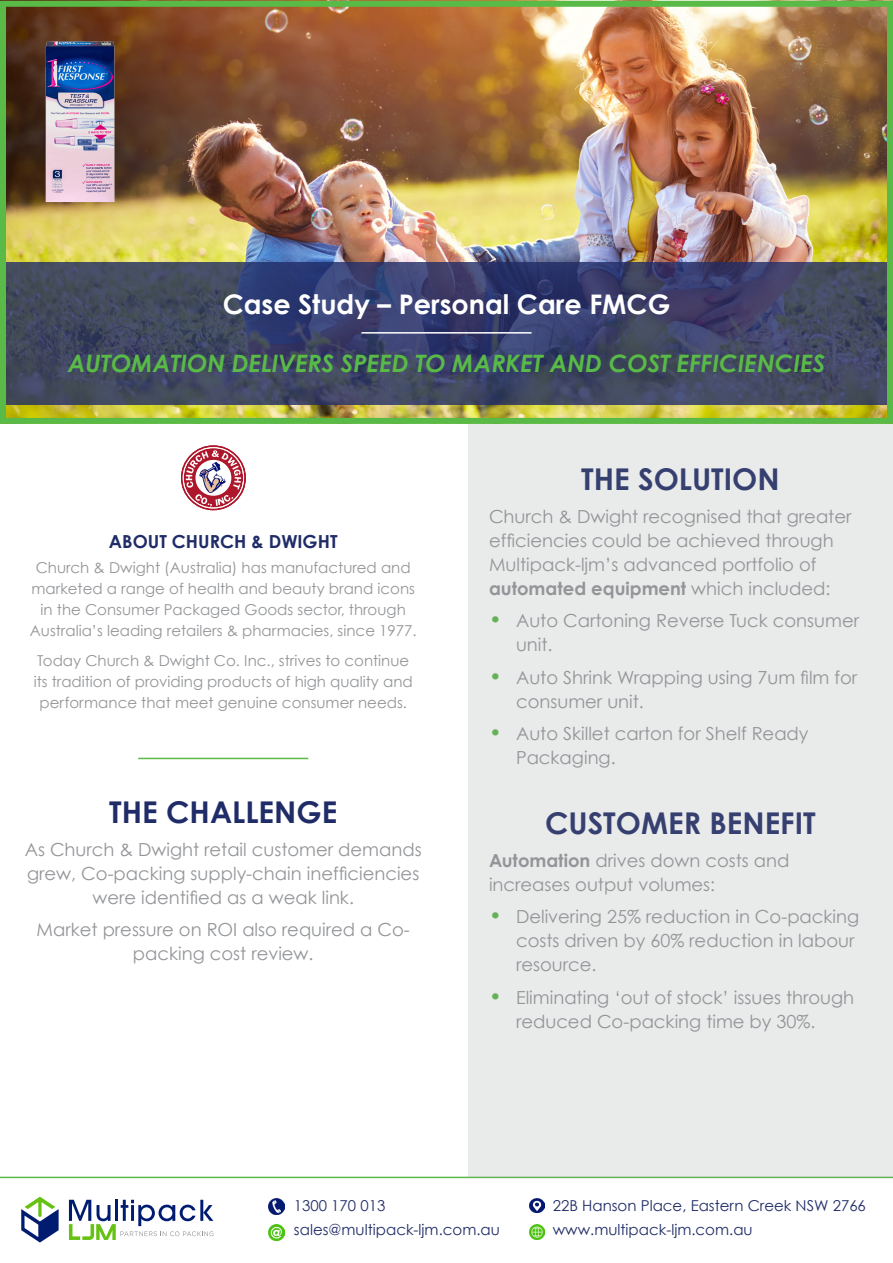
<style>
.page{position:relative;width:893px;height:1263px;background:#fff}
.page>*{position:absolute;margin:0;border:0;box-sizing:border-box;transform-origin:0 0}
.Challenge__Solution{font:700 30px "Century Gothic";color:#202c67}
.Case_Study_Industry{font:700 27px "Century Gothic";color:#fff}
.CAse_Study_Solution{font:italic 700 24px "Century Gothic";color:#59ba47}
.Solution_Benefit_int{font:18px/24px "Century Gothic";color:#939598}
.Challenge_Intro_copy{font:18px/24px "Century Gothic";color:#939598;text-align:center}
.Solution_Benefit_int-2{font:18px/24px "Century Gothic Pro";color:#939598}
.About_Header{font:700 18px "Century Gothic";color:#202c67}
.ABout_Intro_copy{font:15px/21px "Century Gothic";color:#939598;text-align:center}
.Footer_contact_copy{font:15px "Century Gothic";color:#202c67}
.s1{font-weight:700}
.s2{font-family:"Century Gothic Pro";font-weight:700;font-size:21px;color:#59ba47}
</style>
<div class="page">
<img style="left:0;top:0;width:893px;height:417px">
<svg style="left:7px;top:263px;width:879px;height:142px;background:#3d4465"></svg>
<div style="left:0;top:1px;width:893px;height:423px;border:6px solid #59ba47"></div>
<hr style="left:138px;top:758px;width:170px;height:1px;background:#59ba47">
<hr style="left:0;top:1177px;width:893px;height:1px;background:#59ba47">
<svg style="left:181px;top:445px;width:65px;height:65px"></svg>
<hr style="left:361px;top:332px;width:170px;height:2px;background:#fff">
<div style="left:468px;top:425px;width:425px;height:753px;background:#e9eaea"></div>
<img style="left:31px;top:38px;width:99px;height:168px">
<svg style="left:69px;top:1200px;width:144px;height:40px"></svg>
<svg style="left:21px;top:1197px;width:38px;height:45px"></svg>
<img style="left:269px;top:1198px;width:16px;height:16px">
<img style="left:269px;top:1224px;width:16px;height:16px">
<img style="left:530px;top:1198px;width:14px;height:15px">
<img style="left:530px;top:1225px;width:14px;height:14px">
<p class="Case_Study_Industry" style="left:223px;top:288px;width:449px">Case Study – Personal Care FMCG</p>
<p class="CAse_Study_Solution" style="left:68px;top:348px;width:759px">AUTOMATION DELIVERS SPEED TO MARKET AND COST EFFICIENCIES</p>
<p class="About_Header" style="left:109px;top:530px;width:230px">ABOUT CHURCH &amp; DWIGHT</p>
<p class="ABout_Intro_copy" style="left:30px;top:557px;width:388px">Church &amp; Dwight (Australia) has manufactured and marketed a range of health and beauty brand icons in the Consumer Packaged Goods sector, through Australia’s leading retailers &amp; pharmacies, since 1977.</p>
<p class="ABout_Intro_copy" style="left:34px;top:650px;width:381px">Today Church &amp; Dwight Co. Inc., strives to continue its tradition of providing products of high quality and performance that meet genuine consumer needs.</p>
<p class="Challenge__Solution" style="left:109px;top:793px;width:229px">THE CHALLENGE</p>
<p class="Challenge_Intro_copy" style="left:25px;top:837px;width:399px">As Church &amp; Dwight retail customer demands grew, Co-packing supply-chain inefficiencies were identified as a weak link.</p>
<p class="Challenge_Intro_copy" style="left:37px;top:917px;width:375px">Market pressure on ROI also required a Co&shy;packing cost review.</p>
<p class="Challenge__Solution" style="left:581px;top:460px;width:200px">THE SOLUTION</p>
<p class="Solution_Benefit_int" style="left:489px;top:504px;width:364px">Church &amp; Dwight recognised that greater efficiencies could be achieved through Multipack-ljm’s advanced portfolio of <span class="s1">automated equipment</span> which included:</p>
<p class="Solution_Benefit_int" style="left:516px;top:608px;width:345px;text-indent:-27px"><span class="s2">•</span> Auto Cartoning Reverse Tuck consumer unit.</p>
<p class="Solution_Benefit_int" style="left:516px;top:665px;width:343px;text-indent:-27px"><span class="s2">•</span> Auto Shrink Wrapping using 7um film for consumer unit.</p>
<p class="Solution_Benefit_int" style="left:516px;top:721px;width:294px;text-indent:-27px"><span class="s2">•</span> Auto Skillet carton for Shelf Ready<br>Packaging.</p>
<p class="Challenge__Solution" style="left:545px;top:804px;width:272px">CUSTOMER BENEFIT</p>
<p class="Solution_Benefit_int-2" style="left:489px;top:848px;width:302px"><span class="s1">Automation</span> drives down costs and increases output volumes:</p>
<p class="Solution_Benefit_int" style="left:516px;top:904px;width:345px;text-indent:-27px"><span class="s2">•</span> Delivering 25% reduction in Co-packing costs driven by 60% reduction in labour resource.</p>
<p class="Solution_Benefit_int" style="left:516px;top:985px;width:340px;text-indent:-27px"><span class="s2">•</span> Eliminating ‘out of stock’ issues through reduced Co-packing time by 30%.</p>
<p class="Footer_contact_copy" style="left:294px;top:1196px;width:93px">1300 170 013</p>
<p class="Footer_contact_copy" style="left:294px;top:1220px;width:207px">sales@multipack-ljm.com.au</p>
<p class="Footer_contact_copy" style="left:553px;top:1196px;width:315px">22B Hanson Place, Eastern Creek NSW 2766</p>
<p class="Footer_contact_copy" style="left:553px;top:1220px;width:201px">www.multipack-ljm.com.au</p>
</div>
